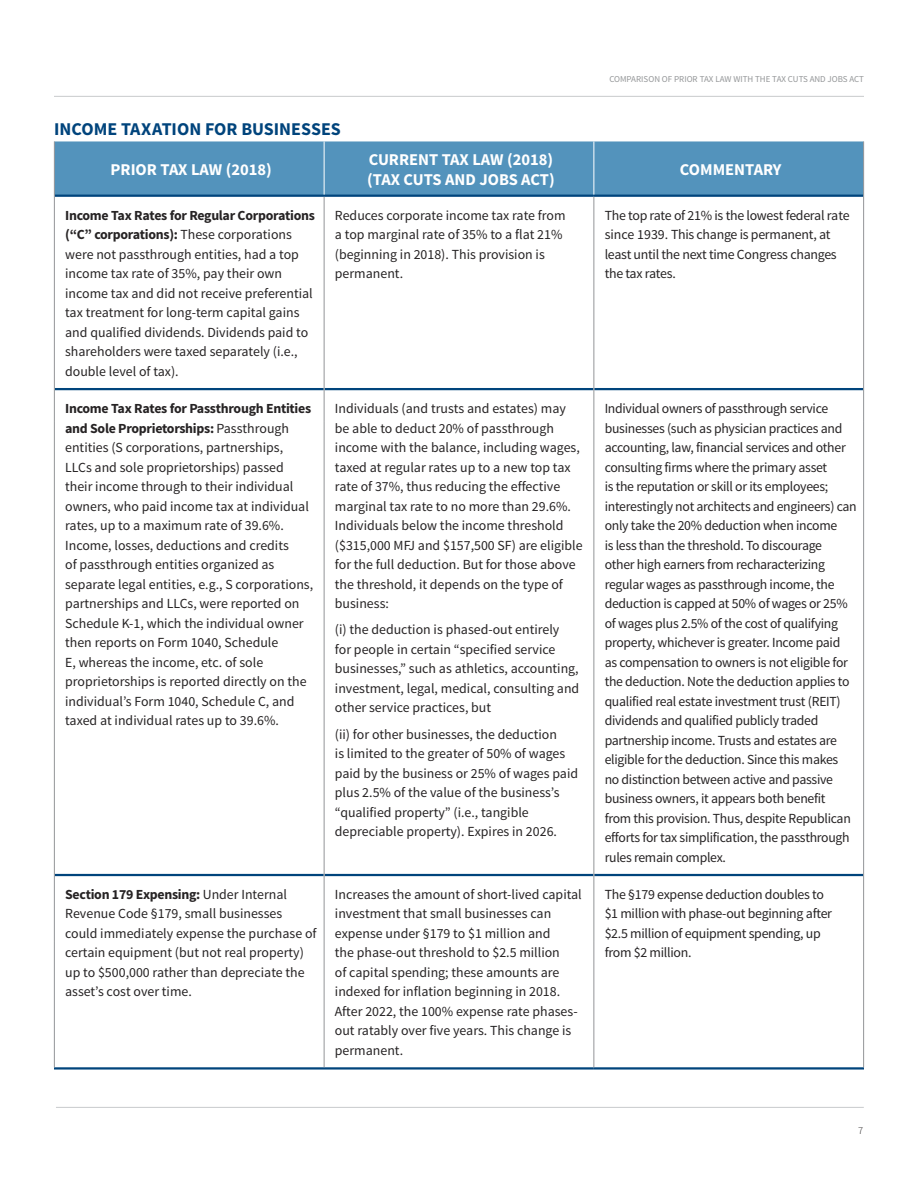
<style>
.page{position:relative;width:918px;height:1188px;background:#fff}
.page>*{position:absolute;margin:0;border:0;box-sizing:border-box;transform-origin:0 0}
.t1{font:700 18px "Source Sans Pro";color:#00447c}
.t2{font:700 16.5px/20.2px "Source Sans Pro";color:#fff}
.t3{font:13.8px/19.5px "Source Sans Pro";color:#262324}
.t4{font:13.8px/19.5px "Source Sans Pro";letter-spacing:-.02em;color:#262324}
.t5{font:300 10.5px "Source Sans Pro";color:#262324}
.t6{font:9px "Source Sans Pro";color:#949698}
.s1{font-weight:700}
</style>
<div class="page">
<hr style="left:54px;top:96px;width:810px;height:1px;background:#c8cacc">
<hr style="left:56px;top:1107px;width:808px;height:1px;background:#c8cacc">
<div style="left:55px;top:141px;width:808px;height:54px;background:#5393bc"></div>
<hr style="left:55px;top:195px;width:539px;height:2px;background:#00447c">
<hr style="left:594px;top:195px;width:269px;height:2px;background:#00447c">
<hr style="left:55px;top:388px;width:269px;height:2px;background:#00447c">
<hr style="left:324px;top:388px;width:269px;height:2px;background:#00447c">
<hr style="left:594px;top:388px;width:269px;height:2px;background:#00447c">
<hr style="left:55px;top:874px;width:269px;height:2px;background:#00447c">
<hr style="left:324px;top:874px;width:269px;height:2px;background:#00447c">
<hr style="left:594px;top:874px;width:269px;height:2px;background:#00447c">
<hr style="left:54px;top:1067px;width:540px;height:3px;background:#00447c">
<hr style="left:594px;top:1067px;width:270px;height:3px;background:#00447c">
<hr style="left:54px;top:141px;width:1px;height:55px;background:#939598">
<hr style="left:863px;top:141px;width:1px;height:55px;background:#939598">
<hr style="left:54px;top:196px;width:1px;height:193px;background:#939598">
<hr style="left:324px;top:197px;width:1px;height:192px;background:#939598">
<hr style="left:594px;top:197px;width:1px;height:192px;background:#939598">
<hr style="left:863px;top:196px;width:1px;height:193px;background:#939598">
<hr style="left:54px;top:389px;width:1px;height:32px;background:#939598">
<hr style="left:324px;top:389px;width:1px;height:32px;background:#939598">
<hr style="left:593px;top:389px;width:1px;height:32px;background:#939598">
<hr style="left:863px;top:389px;width:1px;height:32px;background:#939598">
<hr style="left:54px;top:421px;width:1px;height:454px;background:#939598">
<hr style="left:324px;top:421px;width:1px;height:454px;background:#939598">
<hr style="left:593px;top:421px;width:1px;height:454px;background:#939598">
<hr style="left:863px;top:421px;width:1px;height:454px;background:#939598">
<hr style="left:54px;top:875px;width:1px;height:66px;background:#939598">
<hr style="left:324px;top:875px;width:1px;height:66px;background:#939598">
<hr style="left:593px;top:875px;width:1px;height:66px;background:#939598">
<hr style="left:863px;top:875px;width:1px;height:66px;background:#939598">
<hr style="left:54px;top:941px;width:1px;height:126px;background:#939598">
<hr style="left:324px;top:941px;width:1px;height:126px;background:#939598">
<hr style="left:593px;top:941px;width:1px;height:126px;background:#939598">
<hr style="left:863px;top:941px;width:1px;height:126px;background:#939598">
<hr style="left:324px;top:141px;width:1px;height:54px;background:#fff">
<hr style="left:594px;top:141px;width:1px;height:54px;background:#fff">
<h1 class="t1" style="left:54px;top:122px;width:288px">INCOME TAXATION FOR BUSINESSES</h1>
<p class="t6" style="left:609px;top:75px;width:256px">COMPARISON OF PRIOR TAX LAW WITH THE TAX CUTS AND JOBS ACT</p>
<p class="t2" style="left:111px;top:161px;width:163px">PRIOR TAX LAW (2018)</p>
<p class="t2" style="left:367px;top:151px;width:189px">CURRENT TAX LAW (2018) (TAX CUTS AND JOBS ACT)</p>
<p class="t2" style="left:680px;top:161px;width:103px">COMMENTARY</p>
<p class="t3" style="left:65px;top:207px;width:251px"><span class="s1">Income Tax Rates for Regular Corporations (“C” corporations):</span> These corporations were not passthrough entities, had a top income tax rate of 35%, pay their own income tax and did not receive preferential tax treatment for long-term capital gains and qualified dividends. Dividends paid to shareholders were taxed separately (i.e., double level of tax).</p>
<p class="t3" style="left:335px;top:207px;width:232px">Reduces corporate income tax rate from a top marginal rate of 35% to a flat 21% (beginning in 2018). This provision is permanent.</p>
<p class="t4" style="left:605px;top:207px;width:247px">The top rate of 21% is the lowest federal rate since 1939. This change is permanent, at least until the next time Congress changes the tax rates.</p>
<p class="t3" style="left:65px;top:400px;width:250px"><span class="s1">Income Tax Rates for Passthrough Entities and Sole Proprietorships:</span> Passthrough entities (S corporations, partnerships, LLCs and sole proprietorships) passed their income through to their individual owners, who paid income tax at individual rates, up to a maximum rate of 39.6%.<br>Income, losses, deductions and credits<br>of passthrough entities organized as separate legal entities, e.g., S corporations, partnerships and LLCs, were reported on Schedule K-1, which the individual owner then reports on Form 1040, Schedule<br>E, whereas the income, etc. of sole proprietorships is reported directly on the individual’s Form 1040, Schedule C, and taxed at individual rates up to 39.6%.</p>
<p class="t3" style="left:335px;top:400px;width:249px">Individuals (and trusts and estates) may be able to deduct 20% of passthrough income with the balance, including wages, taxed at regular rates up to a new top tax rate of 37%, thus reducing the effective marginal tax rate to no more than 29.6%.<br>Individuals below the income threshold ($315,000 MFJ and $157,500 SF) are eligible for the full deduction. But for those above the threshold, it depends on the type of business:</p>
<p class="t4" style="left:605px;top:400px;width:254px">Individual owners of passthrough service businesses (such as physician practices and accounting, law, financial services and other consulting firms where the primary asset<br>is the reputation or skill or its employees; interestingly not architects and engineers) can only take the 20% deduction when income<br>is less than the threshold. To discourage<br>other high earners from recharacterizing regular wages as passthrough income, the deduction is capped at 50% of wages or 25% of wages plus 2.5% of the cost of qualifying property, whichever is greater. Income paid<br>as compensation to owners is not eligible for the deduction. Note the deduction applies to qualified real estate investment trust (REIT) dividends and qualified publicly traded partnership income. Trusts and estates are eligible for the deduction. Since this makes<br>no distinction between active and passive business owners, it appears both benefit<br>from this provision. Thus, despite Republican efforts for tax simplification, the passthrough rules remain complex.</p>
<p class="t3" style="left:335px;top:621px;width:246px">(i) the deduction is phased-out entirely<br>for people in certain “specified service businesses,” such as athletics, accounting, investment, legal, medical, consulting and other service practices, but</p>
<p class="t3" style="left:335px;top:725px;width:245px">(ii) for other businesses, the deduction<br>is limited to the greater of 50% of wages paid by the business or 25% of wages paid plus 2.5% of the value of the business’s “qualified property” (i.e., tangible depreciable property). Expires in 2026.</p>
<p class="t3" style="left:65px;top:886px;width:253px"><span class="s1">Section 179 Expensing:</span> Under Internal Revenue Code §179, small businesses could immediately expense the purchase of certain equipment (but not real property) up to $500,000 rather than depreciate the asset’s cost over time.</p>
<p class="t3" style="left:335px;top:886px;width:248px">Increases the amount of short-lived capital investment that small businesses can expense under §179 to $1 million and<br>the phase-out threshold to $2.5 million<br>of capital spending; these amounts are indexed for inflation beginning in 2018.<br>After 2022, the 100% expense rate phases&shy;out ratably over five years. This change is permanent.</p>
<p class="t4" style="left:605px;top:886px;width:229px">The §179 expense deduction doubles to $1 million with phase-out beginning after $2.5 million of equipment spending, up from $2 million.</p>
<p class="t5" style="left:858px;top:1127px;width:7px">7</p>
</div>
